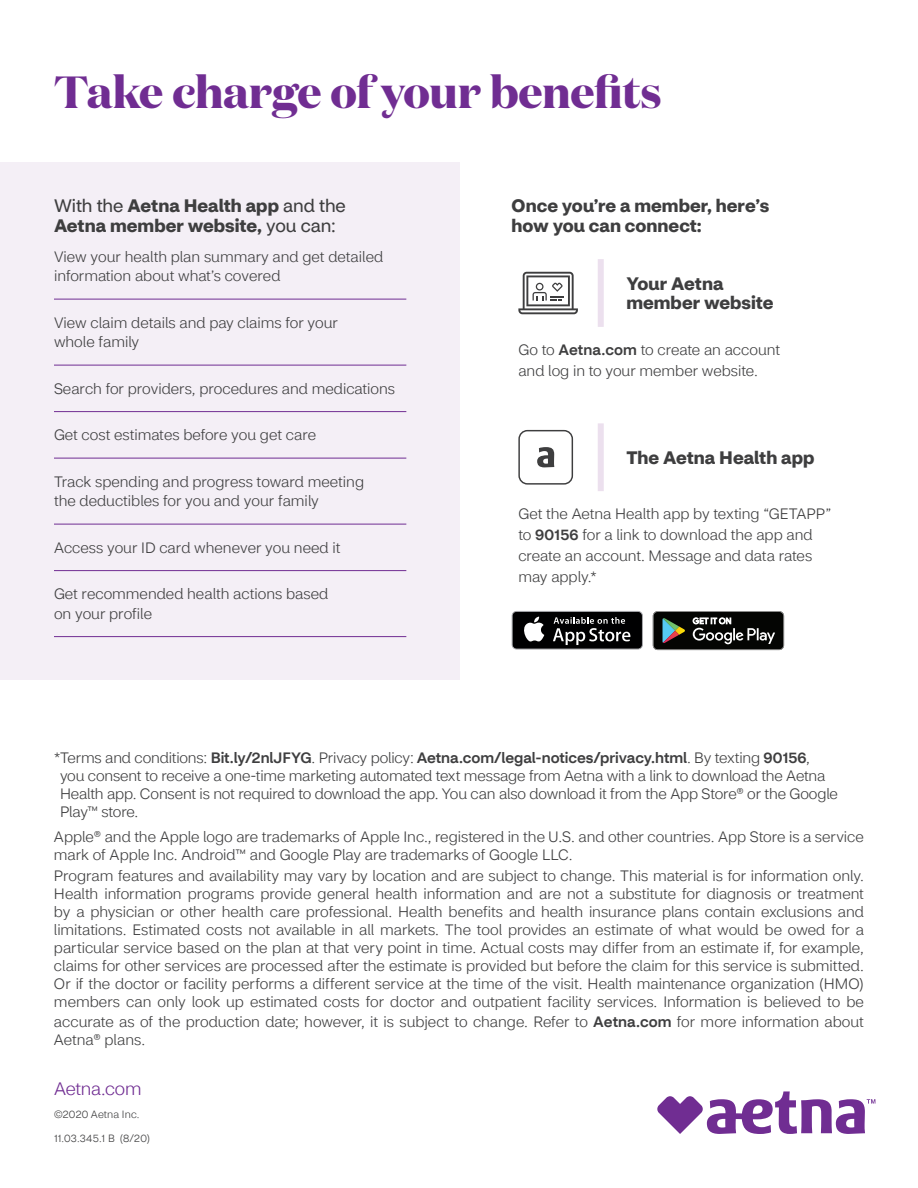
<style>
.page{position:relative;width:918px;height:1188px;background:#fff}
.page>*{position:absolute;margin:0;border:0;box-sizing:border-box;transform-origin:0 0}
.t1{font:700 45px "Domaine Disp";letter-spacing:-.01em;color:#702d92}
.t2{font:700 18px/19.5px "CVS Health Sans";color:#3e3e3f}
.t3{font:300 18px "CVS Health Sans";letter-spacing:-.015em;color:#702d92}
.t4{font:300 15px/18px "CVS Health Sans";color:#3e3e3f}
.t5{font:300 10.5px "CVS Health Sans";letter-spacing:.02em;color:#3e3e3f}
.s1{font-weight:400}
.s2{font-weight:500}
</style>
<div class="page">
<div style="left:0;top:162px;width:459px;height:518px;background:#f4eff6"></div>
<div style="left:598px;top:259px;width:6px;height:68px;background:#ece0ee"></div>
<div style="left:598px;top:423px;width:6px;height:68px;background:#ece0ee"></div>
<hr style="left:54px;top:299px;width:352px;height:1px;background:#702d92">
<hr style="left:54px;top:365px;width:352px;height:1px;background:#702d92">
<hr style="left:54px;top:411px;width:352px;height:1px;background:#702d92">
<hr style="left:54px;top:458px;width:352px;height:1px;background:#702d92">
<hr style="left:54px;top:524px;width:352px;height:1px;background:#702d92">
<hr style="left:54px;top:570px;width:352px;height:1px;background:#702d92">
<hr style="left:54px;top:636px;width:352px;height:1px;background:#702d92">
<svg style="left:518px;top:272px;width:60px;height:42px"></svg>
<div style="left:518px;top:430px;width:55px;height:55px;border:1px solid #3e3e3f;border-radius:8px"></div>
<svg style="left:537px;top:447px;width:17px;height:20px"></svg>
<svg style="left:653px;top:611px;width:131px;height:39px;background:#2f3230"></svg>
<svg style="left:512px;top:611px;width:131px;height:39px;background:#383839"></svg>
<svg style="left:657px;top:1091px;width:218px;height:43px"></svg>
<h2 class="t1" style="left:54px;top:63px;width:609px">Take charge of your benefits</h2>
<p class="t2" style="left:54px;top:196px;width:293px"><span class="s1">With the</span> Aetna Health app <span class="s1">and the<br></span>Aetna member website, <span class="s1">you can:</span></p>
<p class="t4" style="left:54px;top:247px;width:331px;line-height:19.5px">View your health plan summary and get detailed information about what’s covered</p>
<p class="t4" style="left:54px;top:313px;width:286px;line-height:19.5px">View claim details and pay claims for your whole family</p>
<p class="t4" style="left:54px;top:380px;width:343px">Search for providers, procedures and medications</p>
<p class="t4" style="left:54px;top:426px;width:264px">Get cost estimates before you get care</p>
<p class="t4" style="left:54px;top:472px;width:312px;line-height:19.5px">Track spending and progress toward meeting the deductibles for you and your family</p>
<p class="t4" style="left:54px;top:539px;width:288px">Access your ID card whenever you need it</p>
<p class="t4" style="left:54px;top:585px;width:276px;line-height:19.5px">Get recommended health actions based on your profile</p>
<p class="t2" style="left:512px;top:196px;width:259px">Once you’re a member, here’s how you can connect:</p>
<p class="t2" style="left:626px;top:274px;width:149px">Your Aetna member website</p>
<p class="t4" style="left:518px;top:339px;width:263px;line-height:21px">Go to <span class="s2">Aetna.com</span> to create an account and log in to your member website.</p>
<p class="t2" style="left:626px;top:448px;width:190px">The Aetna Health app</p>
<p class="t4" style="left:518px;top:503px;width:314px;line-height:21px">Get the Aetna Health app by texting “GETAPP” to <span class="s2">90156</span> for a link to download the app and create an account. Message and data rates may apply.*</p>
<p class="t4" style="left:60px;top:749px;width:779px;text-indent:-6px">*Terms and conditions: <span class="s2">Bit.ly/2nlJFYG</span>. Privacy policy: <span class="s2">Aetna.com/legal-notices/privacy.html</span>. By texting <span class="s2">90156</span>, you consent to receive a one-time marketing automated text message from Aetna with a link to download the Aetna Health app. Consent is not required to download the app. You can also download it from the App Store® or the Google Play™ store.</p>
<p class="t4" style="left:54px;top:828px;width:811px">Apple® and the Apple logo are trademarks of Apple Inc., registered in the U.S. and other countries. App Store is a service mark of Apple Inc. Android™ and Google Play are trademarks of Google LLC.</p>
<p class="t4" style="left:54px;top:867px;width:812px;text-align:justify">Program features and availability may vary by location and are subject to change. This material is for information only.<br>Health information programs provide general health information and are not a substitute for diagnosis or treatment by a physician or other health care professional. Health benefits and health insurance plans contain exclusions and limitations. Estimated costs not available in all markets. The tool provides an estimate of what would be owed for a particular service based on the plan at that very point in time. Actual costs may differ from an estimate if, for example, claims for other services are processed after the estimate is provided but before the claim for this service is submitted.<br>Or if the doctor or facility performs a different service at the time of the visit. Health maintenance organization (HMO) members can only look up estimated costs for doctor and outpatient facility services. Information is believed to be</p>
<p class="t4" style="left:54px;top:1013px;width:811px">accurate as of the production date; however, it is subject to change. Refer to <span class="s2">Aetna.com</span> for more information about<br>Aetna® plans.</p>
<p class="t3" style="left:54px;top:1078px;width:89px">Aetna.com</p>
<p class="t5" style="left:54px;top:1108px;width:87px">©2020 Aetna Inc.</p>
<p class="t5" style="left:54px;top:1132px;width:98px">11.03.345.1 B (8/20)</p>
</div>
